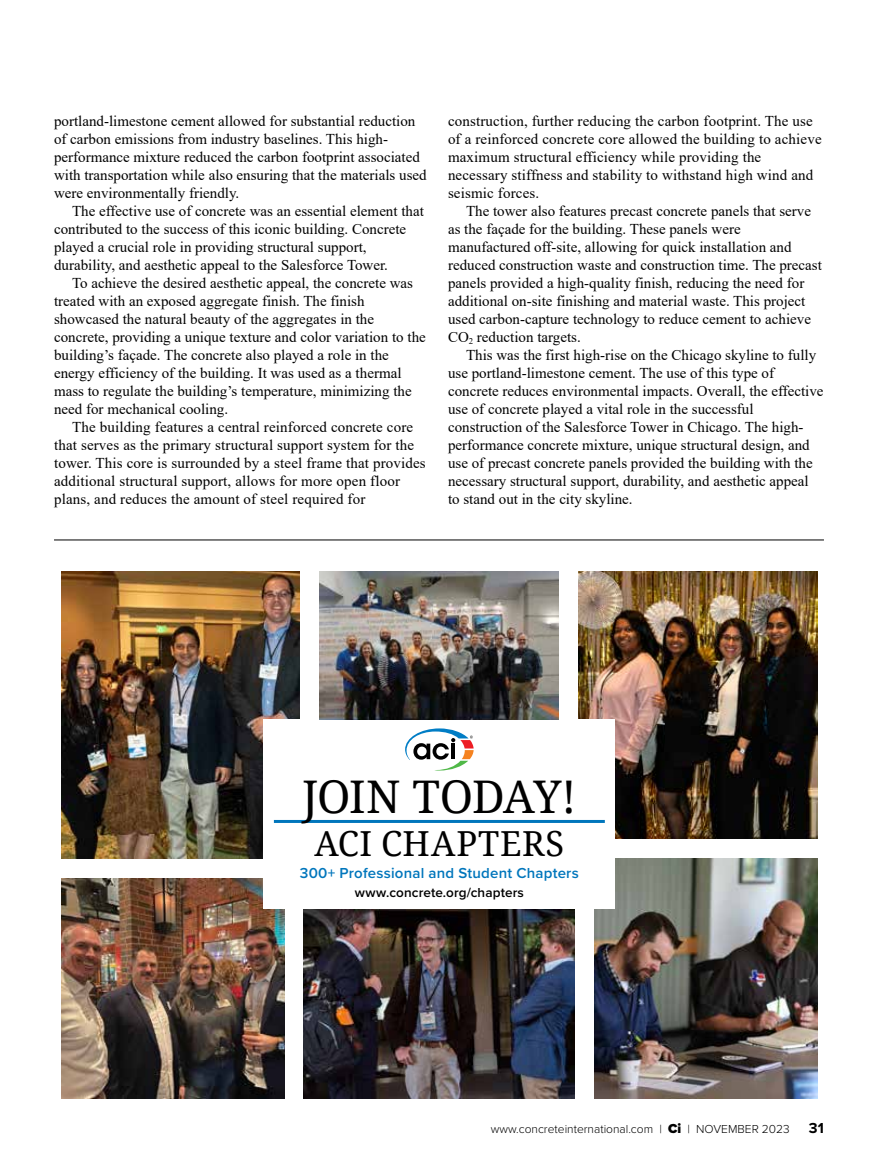
<style>
.page{position:relative;width:878px;height:1175px;background:#fff}
.page>*{position:absolute;margin:0;border:0;box-sizing:border-box;transform-origin:0 0}
.t1{font:45px "Droid Serif";letter-spacing:-.03em;color:#000}
.t2{font:34.5px "Droid Serif";letter-spacing:.02em;color:#000}
.t3{font:15px/18px "Times New Roman";color:#000}
.t4{font:600 15px "Proxima Nova";letter-spacing:.015em;color:#0076bc}
.t5{font:700 15px "Proxima Nova";color:#000}
.t6{font:600 13.5px "Proxima Nova";letter-spacing:.01em;color:#000}
.t7{font:300 12px "Proxima Nova";color:#000}
.s1{font-weight:900;font-size:13.5px}
</style>
<div class="page">
<hr style="left:54px;top:539px;width:770px;height:1px;background:#000">
<img style="left:594px;top:859px;width:223px;height:239px">
<img style="left:61px;top:879px;width:223px;height:219px">
<img style="left:579px;top:572px;width:238px;height:266px">
<img style="left:61px;top:572px;width:239px;height:286px">
<img style="left:304px;top:909px;width:270px;height:189px">
<div style="left:264px;top:719px;width:351px;height:189px;background:#fff"></div>
<svg style="left:405px;top:728px;width:68px;height:42px"></svg>
<hr style="left:274px;top:820px;width:330px;height:3px;background:#0076bc">
<img style="left:319px;top:572px;width:239px;height:147px">
<p class="t3" style="left:54px;top:111px;width:374px">portland-limestone cement allowed for substantial reduction of carbon emissions from industry baselines. This high&shy;performance mixture reduced the carbon footprint associated with transportation while also ensuring that the materials used were environmentally friendly.</p>
<p class="t3" style="left:54px;top:201px;width:371px;text-indent:18px">The effective use of concrete was an essential element that contributed to the success of this iconic building. Concrete played a crucial role in providing structural support, durability, and aesthetic appeal to the Salesforce Tower.</p>
<p class="t3" style="left:54px;top:273px;width:373px;text-indent:18px">To achieve the desired aesthetic appeal, the concrete was treated with an exposed aggregate finish. The finish showcased the natural beauty of the aggregates in the concrete, providing a unique texture and color variation to the building’s façade. The concrete also played a role in the energy efficiency of the building. It was used as a thermal mass to regulate the building’s temperature, minimizing the need for mechanical cooling.</p>
<p class="t3" style="left:54px;top:417px;width:373px;text-indent:18px">The building features a central reinforced concrete core that serves as the primary structural support system for the tower. This core is surrounded by a steel frame that provides additional structural support, allows for more open floor plans, and reduces the amount of steel required for</p>
<p class="t3" style="left:448px;top:111px;width:375px">construction, further reducing the carbon footprint. The use of a reinforced concrete core allowed the building to achieve maximum structural efficiency while providing the necessary stiffness and stability to withstand high wind and seismic forces.</p>
<p class="t3" style="left:448px;top:201px;width:375px;text-indent:18px">The tower also features precast concrete panels that serve as the façade for the building. These panels were manufactured off-site, allowing for quick installation and reduced construction waste and construction time. The precast panels provided a high-quality finish, reducing the need for additional on-site finishing and material waste. This project used carbon-capture technology to reduce cement to achieve CO<sub>2</sub> reduction targets.</p>
<p class="t3" style="left:448px;top:345px;width:377px;text-indent:18px">This was the first high-rise on the Chicago skyline to fully use portland-limestone cement. The use of this type of concrete reduces environmental impacts. Overall, the effective use of concrete played a vital role in the successful construction of the Salesforce Tower in Chicago. The high&shy;performance concrete mixture, unique structural design, and use of precast concrete panels provided the building with the necessary structural support, durability, and aesthetic appeal to stand out in the city skyline.</p>
<h1 class="t1" style="left:302px;top:766px;width:276px">JOIN TODAY!</h1>
<h2 class="t2" style="left:314px;top:819px;width:251px">ACI CHAPTERS</h2>
<p class="t4" style="left:300px;top:862px;width:281px">300+ Professional and Student Chapters</p>
<p class="t6" style="left:355px;top:882px;width:171px">www.concrete.org/chapters</p>
<p class="t7" style="left:491px;top:1119px;width:300px">www.concreteinternational.com | <span class="s1">Ci</span> | NOVEMBER 2023</p>
<p class="t5" style="left:809px;top:1116px;width:16px">31</p>
</div>
